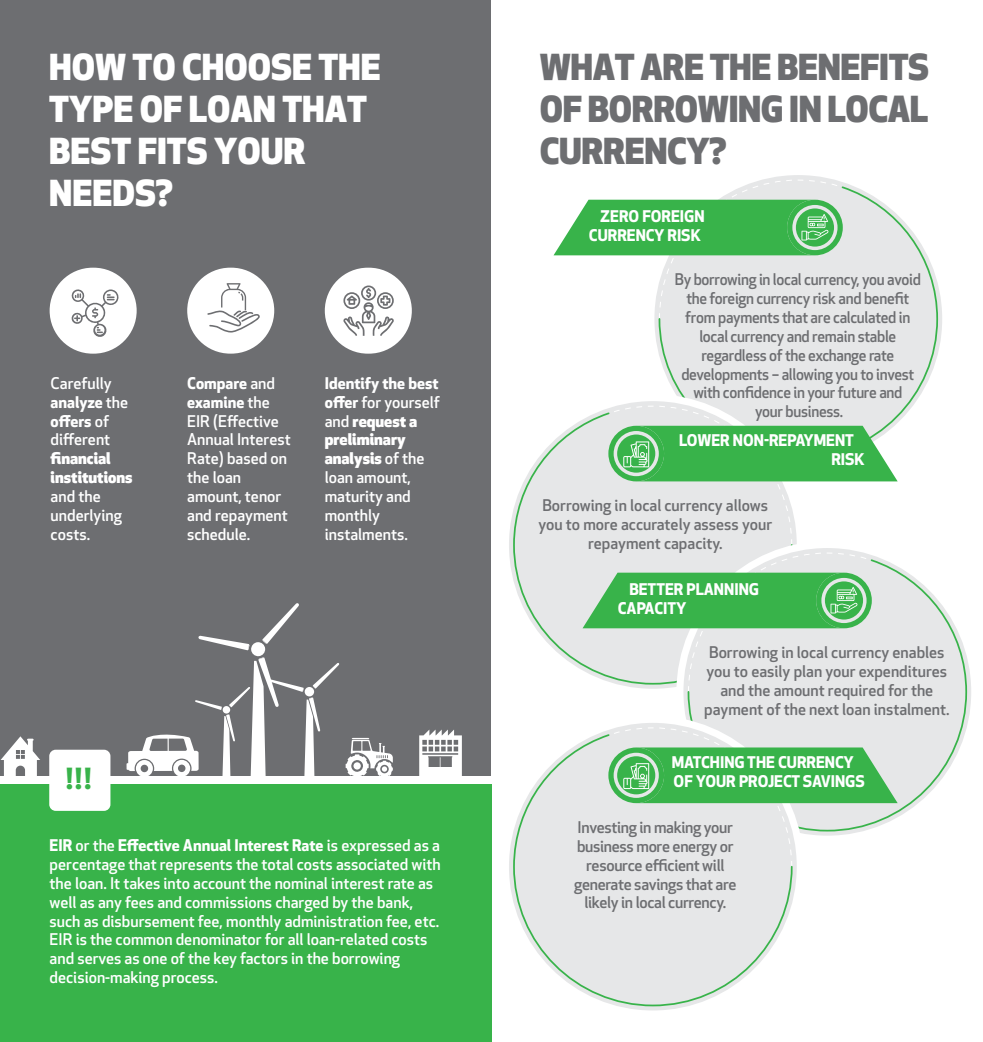
<style>
.page{position:relative;width:983px;height:1042px;background:#fff}
.page>*{position:absolute;margin:0;border:0;box-sizing:border-box;transform-origin:0 0}
.t1{font:800 35px/42px "Apex New";color:#fff}
.t2{font:800 35px/42px "Apex New";letter-spacing:-.01em;color:#6d6e71;text-align:justify}
.t3{font:700 28.53px "Apex New";color:#38b34a}
.t4{font:500 15.75px/18.9px "Apex New";color:#fff}
.t5{font:500 15.75px/18.9px "Apex New";letter-spacing:-.02em;color:#6d6e71;text-align:center;scale:.96 1}
.t6{font:500 15.75px/18.9px "Apex New";color:#6d6e71;text-align:center}
.t7{font:700 15.75px/18.9px "Apex New";color:#fff}
.t8{font:500 15.75px/18.9px "Apex New";letter-spacing:-.02em;color:#6d6e71;text-align:center}
.t9{font:800 15.75px/18.9px "Apex New";color:#fff}
.s1{font-weight:700}
.s2{font-weight:800}
</style>
<div class="page">
<div style="left:0;top:0;width:491px;height:1042px;background:#6d6e71"></div>
<div style="left:50px;top:268px;width:87px;height:86px;background:#fff;border-radius:43px"></div>
<svg style="left:71px;top:289px;width:48px;height:48px"></svg>
<div style="left:187px;top:268px;width:87px;height:86px;background:#fff;border-radius:43px"></div>
<svg style="left:207px;top:283px;width:53px;height:49px"></svg>
<div style="left:325px;top:268px;width:86px;height:86px;background:#fff;border-radius:43px"></div>
<svg style="left:343px;top:285px;width:51px;height:51px"></svg>
<div style="left:251px;top:642px;width:14px;height:14px;background:#fff;border-radius:50%"></div>
<svg style="left:198px;top:635px;width:51px;height:15px"></svg>
<svg style="left:262px;top:603px;width:37px;height:41px"></svg>
<svg style="left:419px;top:729px;width:43px;height:47px"></svg>
<svg style="left:345px;top:738px;width:48px;height:38px"></svg>
<svg style="left:1px;top:736px;width:39px;height:40px"></svg>
<svg style="left:126px;top:657px;width:213px;height:119px"></svg>
<div style="left:0;top:780px;width:491px;height:262px;background:#38b34a"></div>
<div style="left:0;top:776px;width:491px;height:8px;background:#fff"></div>
<div style="left:49px;top:750px;width:61px;height:61px;background:#fff;border-radius:6px"></div>
<svg style="left:657px;top:185px;width:281px;height:241px;background:#e6e8e8"></svg>
<svg style="left:553px;top:200px;width:289px;height:55px;background:#4fbb5e"></svg>
<svg style="left:512px;top:411px;width:281px;height:274px"></svg>
<svg style="left:608px;top:426px;width:289px;height:55px;background:#4eba5e"></svg>
<div style="left:676px;top:541px;width:301px;height:301px;border:7px solid #fff;border-radius:50%"></div>
<svg style="left:686px;top:558px;width:281px;height:274px;background:#e6e9e8"></svg>
<svg style="left:582px;top:573px;width:289px;height:55px;background:#4db95d"></svg>
<div style="left:502px;top:716px;width:301px;height:301px;border:7px solid #fff;border-radius:50%"></div>
<svg style="left:512px;top:733px;width:281px;height:274px"></svg>
<svg style="left:608px;top:747px;width:289px;height:56px;background:#4fba5f"></svg>
<hr style="left:491px;top:780px;width:1px;height:262px;background:#38b34a">
<h1 class="t1" style="left:49px;top:45px;width:333px">HOW TO CHOOSE THE<br>TYPE OF LOAN THAT<br>BEST FITS YOUR<br>NEEDS?</h1>
<p class="t4" style="left:51px;top:373px;width:79px">Carefully <span class="s1">analyze</span> the <span class="s1">offers</span> of different</p>
<p class="t9" style="left:51px;top:448px;width:83px">financial institutions</p>
<p class="t4" style="left:51px;top:487px;width:73px">and the underlying costs.</p>
<p class="t4" style="left:187px;top:373px;width:105px"><span class="s1">Compare</span> and <span class="s1">examine</span> the<br>EIR (Effective<br>Annual Interest<br>Rate) based on the loan amount, tenor and repayment schedule.</p>
<p class="t4" style="left:325px;top:373px;width:117px"><span class="s1">Identify the best offer</span> for yourself and <span class="s2">request a preliminary analysis</span> of the loan amount, maturity and monthly instalments.</p>
<h2 class="t3" style="left:66px;top:758px;width:27px">!!!</h2>
<p class="t4" style="left:50px;top:835px;width:392px"><span class="s1">EIR</span> or the <span class="s1">Effective Annual Interest Rate</span> is expressed as a percentage that represents the total costs associated with the loan. It takes into account the nominal interest rate as well as any fees and commissions charged by the bank, such as disbursement fee, monthly administration fee, etc.<br>EIR is the common denominator for all loan-related costs and serves as one of the key factors in the borrowing decision-making process.</p>
<h1 class="t2" style="left:539px;top:45px;width:391px">WHAT ARE THE BENEFITS OF BORROWING IN LOCAL CURRENCY?</h1>
<p class="t7" style="left:588px;top:206px;width:117px;text-align:right">ZERO FOREIGN<br>CURRENCY RISK</p>
<p class="t5" style="left:674px;top:270px;width:258px">By borrowing in local currency, you avoid the foreign currency risk and benefit from payments that are calculated in local currency and remain stable regardless of the exchange rate developments – allowing you to invest with confidence in your future and<br>your business.</p>
<p class="t7" style="left:831px;top:430px;width:35px;text-indent:-152px">LOWER NON-REPAYMENT<br>RISK</p>
<p class="t6" style="left:538px;top:496px;width:235px">Borrowing in local currency allows you to more accurately assess your repayment capacity.</p>
<p class="t7" style="left:617px;top:579px;width:142px;text-indent:11px">BETTER PLANNING<br>CAPACITY</p>
<p class="t6" style="left:704px;top:642px;width:247px">Borrowing in local currency enables you to easily plan your expenditures and the amount required for the payment of the next loan instalment.</p>
<p class="t7" style="left:671px;top:752px;width:194px">MATCHING THE CURRENCY<br>OF YOUR PROJECT SAVINGS</p>
<p class="t8" style="left:574px;top:817px;width:164px">Investing in making your business more energy or resource efficient will generate savings that are likely in local currency.</p>
</div>
